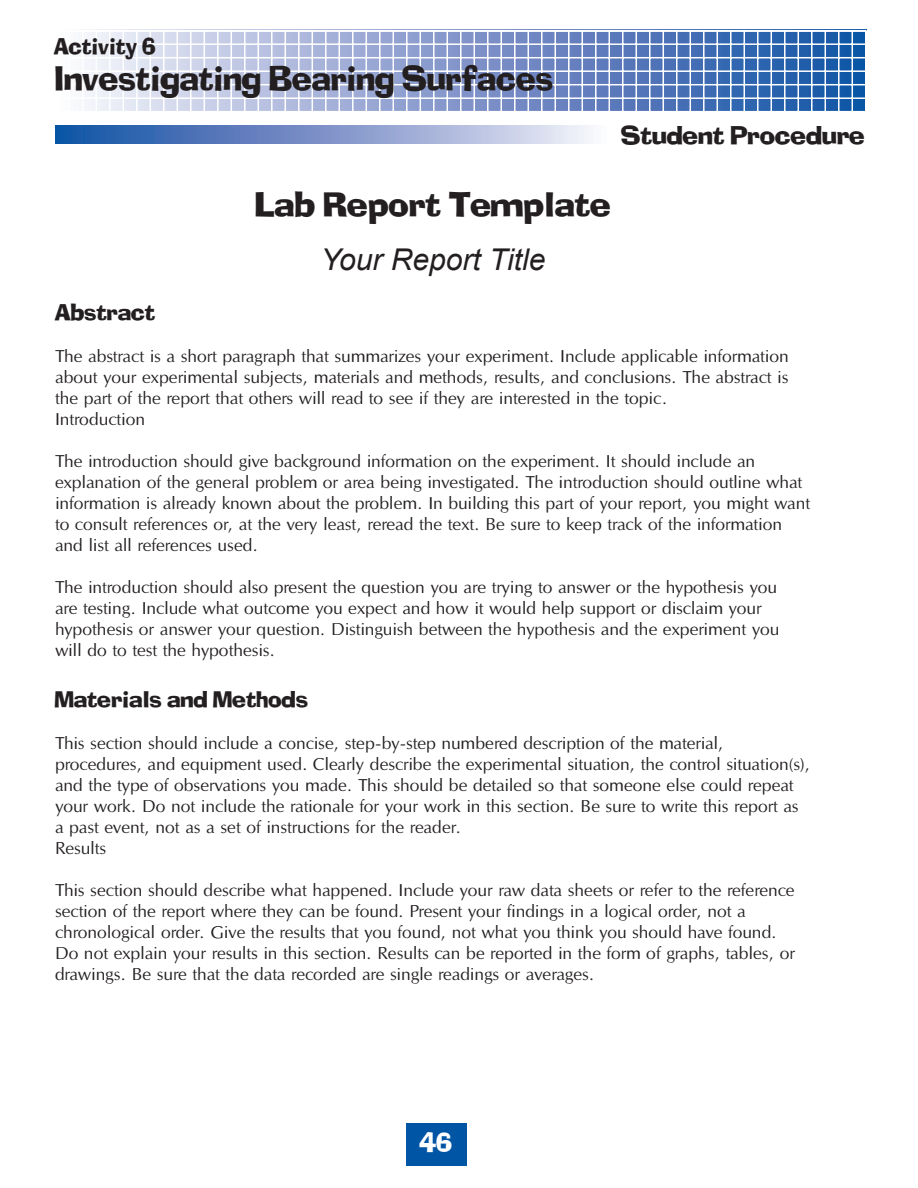
<style>
.page{position:relative;width:918px;height:1188px;background:#fff}
.page>*{position:absolute;margin:0;border:0;box-sizing:border-box;transform-origin:0 0}
.t1{font:36px "ACTION";color:#231f20;scale:.95 1}
.t2{font:36px "ACTION";color:#231f20}
.t3{font:italic 30px "Arial";color:#231f20}
.t4{font:27px "ACTION";color:#231f20}
.t5{font:27px "ACTION";color:#fff}
.t6{font:24px "ACTION";color:#231f20}
.t7{font:24px "ACTION";color:#231f20;scale:.95 1}
.t8{font:18px/21px "Optim";letter-spacing:-.015em;color:#231f20}
</style>
<div class="page">
<svg style="left:86px;top:29px;width:781px;height:82px"></svg>
<div style="left:406px;top:1124px;width:61px;height:42px;background:#0155a5"></div>
<div style="left:55px;top:125px;width:553px;height:19px;background:linear-gradient(to right,#0e49a0,#f6eef8)"></div>
<p class="t7" style="left:54px;top:31px;width:109px">Activity 6</p>
<p class="t1" style="left:54px;top:56px;width:527px">Investigating Bearing Surfaces</p>
<h3 class="t4" style="left:621px;top:119px;width:245px">Student Procedure</h3>
<p class="t2" style="left:255px;top:182px;width:357px">Lab Report Template</p>
<p class="t3" style="left:321px;top:240px;width:226px">Your Report Title</p>
<p class="t6" style="left:55px;top:297px;width:102px">Abstract</p>
<p class="t8" style="left:55px;top:346px;width:735px;text-align:justify">The abstract is a short paragraph that summarizes your experiment. Include applicable information about your experimental subjects, materials and methods, results, and conclusions. The abstract is the part of the report that others will read to see if they are interested in the topic.</p>
<p class="t8" style="left:55px;top:409px;width:92px">Introduction</p>
<p class="t8" style="left:55px;top:451px;width:757px">The introduction should give background information on the experiment. It should include an explanation of the general problem or area being investigated. The introduction should outline what information is already known about the problem. In building this part of your report, you might want to consult references or, at the very least, reread the text. Be sure to keep track of the information and list all references used.</p>
<p class="t8" style="left:55px;top:577px;width:726px">The introduction should also present the question you are trying to answer or the hypothesis you are testing. Include what outcome you expect and how it would help support or disclaim your hypothesis or answer your question. Distinguish between the hypothesis and the experiment you will do to test the hypothesis.</p>
<p class="t6" style="left:55px;top:684px;width:255px">Materials and Methods</p>
<p class="t8" style="left:55px;top:733px;width:757px">This section should include a concise, step-by-step numbered description of the material, procedures, and equipment used. Clearly describe the experimental situation, the control situation(s), and the type of observations you made. This should be detailed so that someone else could repeat your work. Do not include the rationale for your work in this section. Be sure to write this report as a past event, not as a set of instructions for the reader.</p>
<p class="t8" style="left:55px;top:838px;width:53px">Results</p>
<p class="t8" style="left:55px;top:880px;width:742px">This section should describe what happened. Include your raw data sheets or refer to the reference section of the report where they can be found. Present your findings in a logical order, not a chronological order. Give the results that you found, not what you think you should have found.<br>Do not explain your results in this section. Results can be reported in the form of graphs, tables, or drawings. Be sure that the data recorded are single readings or averages.</p>
<h3 class="t5" style="left:420px;top:1126px;width:34px">46</h3>
</div>
